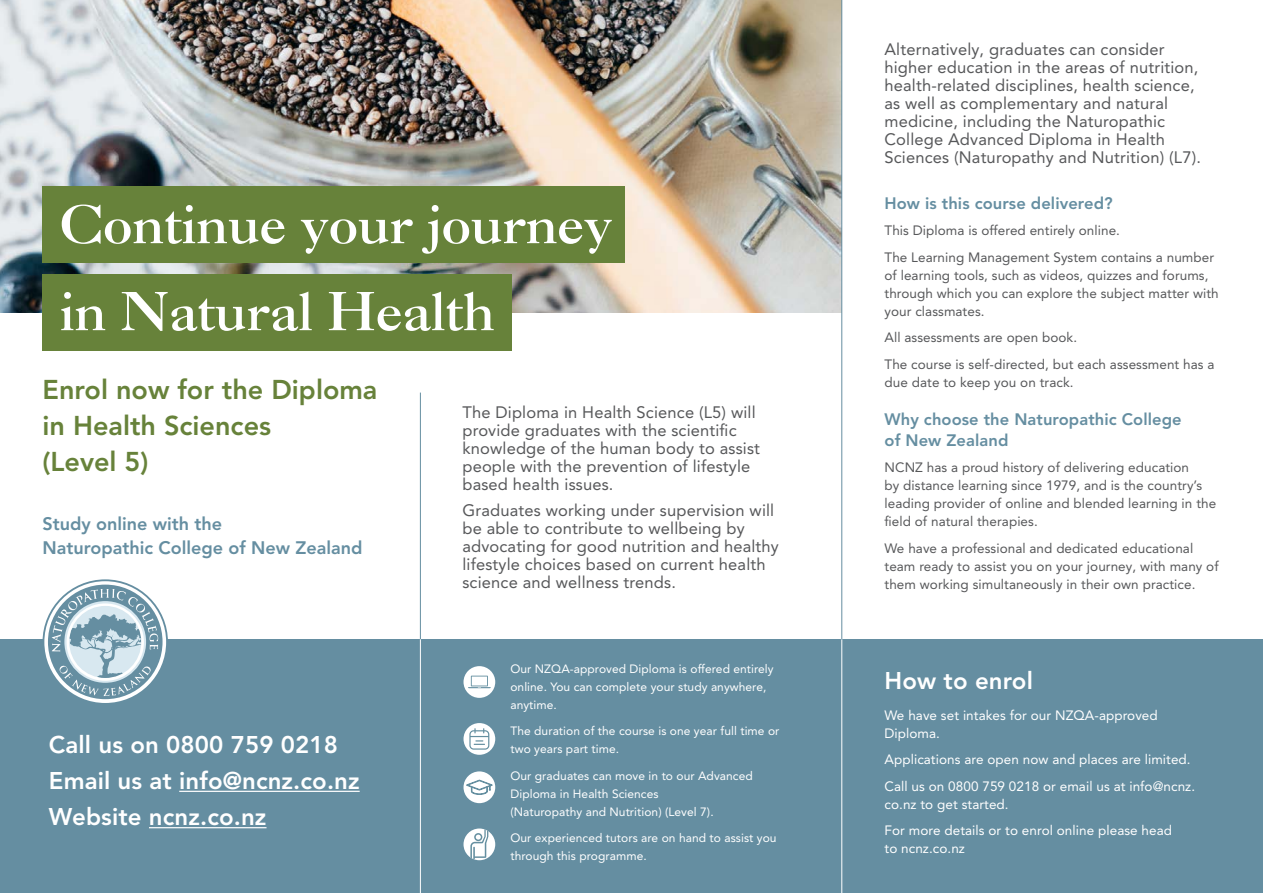
<style>
.page{position:relative;width:1263px;height:893px;background:#fff}
.page>*{position:absolute;margin:0;border:0;box-sizing:border-box;transform-origin:0 0}
.t1{font:700 52.5px "Caslon BT";color:#fff}
.Paragraph_Style_2{font:800 27px/36px "Avenir LT Pro";color:#67823a}
.Body_Copy{font:800 24px "Avenir LT Pro";letter-spacing:.005em;color:#fff}
.Paragraph_Style_1{font:800 24px "Avenir LT Pro";letter-spacing:.005em;color:#fff}
.t2{font:800 18px/24px "Avenir LT Pro";color:#658ea1}
.Body_Copy-2{font:16.5px/18px "Avenir LT Pro";letter-spacing:.01em;color:#57585a}
.Paragraph_Style_1-2{font:800 16.5px/21px "Avenir LT Pro";letter-spacing:.005em;color:#658ea1}
.Body_Copy-3{font:13.5px/18px "Avenir LT Pro";letter-spacing:.005em;color:#57585a}
.Body_Copy-4{font:13.5px/18px "Avenir LT Pro";letter-spacing:.005em;color:#fff}
.Body_Copy-5{font:12px/18px "Avenir LT Pro";letter-spacing:.005em;color:#fff}
</style>
<div class="page">
<div style="left:0;top:639px;width:1263px;height:254px;background:#658ea1"></div>
<img style="left:0;top:0;width:841px;height:312px">
<hr style="left:179px;top:791px;width:181px;height:1px;background:#fff">
<hr style="left:149px;top:827px;width:118px;height:1px;background:#fff">
<svg style="left:44px;top:581px;width:122px;height:122px"></svg>
<hr style="left:420px;top:393px;width:1px;height:246px;background:#658ea1">
<div style="left:43px;top:186px;width:581px;height:77px;background:#67823a"></div>
<div style="left:43px;top:275px;width:469px;height:76px;background:#67823a"></div>
<hr style="left:420px;top:639px;width:1px;height:254px;background:#fff">
<hr style="left:841px;top:639px;width:1px;height:254px;background:#fff">
<hr style="left:841px;top:0;width:1px;height:639px;background:#658ea1">
<svg style="left:463px;top:723px;width:32px;height:32px"></svg>
<svg style="left:469px;top:728px;width:20px;height:22px"></svg>
<div style="left:463px;top:828px;width:32px;height:32px;background:#fff;border-radius:50%"></div>
<svg style="left:470px;top:828px;width:18px;height:32px"></svg>
<svg style="left:463px;top:666px;width:32px;height:32px"></svg>
<svg style="left:468px;top:676px;width:23px;height:12px"></svg>
<div style="left:463px;top:771px;width:32px;height:32px;background:#fff;border-radius:50%"></div>
<svg style="left:466px;top:779px;width:27px;height:16px"></svg>
<p class="t1" style="left:60px;top:192px;width:554px">Continue your journey</p>
<p class="t1" style="left:60px;top:279px;width:436px">in Natural Health</p>
<p class="Paragraph_Style_2" style="left:43px;top:372px;width:336px">Enrol now for the Diploma in Health Sciences<br>(Level 5)</p>
<p class="t2" style="left:43px;top:512px;width:322px">Study online with the<br>Naturopathic College of New Zealand</p>
<p class="Body_Copy" style="left:49px;top:730px;width:291px">Call us on 0800 759 0218</p>
<p class="Body_Copy" style="left:49px;top:766px;width:312px">Email us at info@ncnz.co.nz</p>
<p class="Body_Copy" style="left:49px;top:803px;width:219px">Website ncnz.co.nz</p>
<p class="Body_Copy-2" style="left:462px;top:403px;width:299px">The Diploma in Health Science (L5) will provide graduates with the scientific knowledge of the human body to assist people with the prevention of lifestyle based health issues.</p>
<p class="Body_Copy-2" style="left:462px;top:501px;width:318px">Graduates working under supervision will be able to contribute to wellbeing by advocating for good nutrition and healthy lifestyle choices based on current health science and wellness trends.</p>
<p class="Body_Copy-5" style="left:510px;top:659px;width:265px">Our NZQA-approved Diploma is offered entirely online. You can complete your study anywhere, anytime.</p>
<p class="Body_Copy-5" style="left:510px;top:722px;width:270px">The duration of the course is one year full time or two years part time.</p>
<p class="Body_Copy-5" style="left:510px;top:766px;width:244px">Our graduates can move in to our Advanced<br>Diploma in Health Sciences<br>(Naturopathy and Nutrition) (Level 7).</p>
<p class="Body_Copy-5" style="left:510px;top:829px;width:268px">Our experienced tutors are on hand to assist you through this programme.</p>
<p class="Body_Copy-2" style="left:884px;top:40px;width:318px">Alternatively, graduates can consider higher education in the areas of nutrition, health-related disciplines, health science, as well as complementary and natural medicine, including the Naturopathic College Advanced Diploma in Health Sciences (Naturopathy and Nutrition) (L7).</p>
<p class="Paragraph_Style_1-2" style="left:884px;top:193px;width:230px">How is this course delivered?</p>
<p class="Body_Copy-3" style="left:884px;top:221px;width:237px">This Diploma is offered entirely online.</p>
<p class="Body_Copy-3" style="left:884px;top:248px;width:336px">The Learning Management System contains a number of learning tools, such as videos, quizzes and forums, through which you can explore the subject matter with your classmates.</p>
<p class="Body_Copy-3" style="left:884px;top:328px;width:194px">All assessments are open book.</p>
<p class="Body_Copy-3" style="left:884px;top:355px;width:331px">The course is self-directed, but each assessment has a due date to keep you on track.</p>
<p class="Paragraph_Style_1-2" style="left:884px;top:409px;width:299px">Why choose the Naturopathic College of New Zealand</p>
<p class="Body_Copy-3" style="left:884px;top:459px;width:333px">NCNZ has a proud history of delivering education<br>by distance learning since 1979, and is the country’s leading provider of online and blended learning in the field of natural therapies.</p>
<p class="Body_Copy-3" style="left:884px;top:539px;width:336px">We have a professional and dedicated educational team ready to assist you on your journey, with many of them working simultaneously in their own practice.</p>
<p class="Paragraph_Style_1" style="left:884px;top:666px;width:150px">How to enrol</p>
<p class="Body_Copy-4" style="left:884px;top:706px;width:275px">We have set intakes for our NZQA-approved<br>Diploma.</p>
<p class="Body_Copy-4" style="left:884px;top:750px;width:308px">Applications are open now and places are limited.</p>
<p class="Body_Copy-4" style="left:884px;top:777px;width:312px">Call us on 0800 759 0218 or email us at info@ncnz. co.nz to get started.</p>
<p class="Body_Copy-4" style="left:884px;top:821px;width:289px">For more details or to enrol online please head to ncnz.co.nz</p>
</div>
